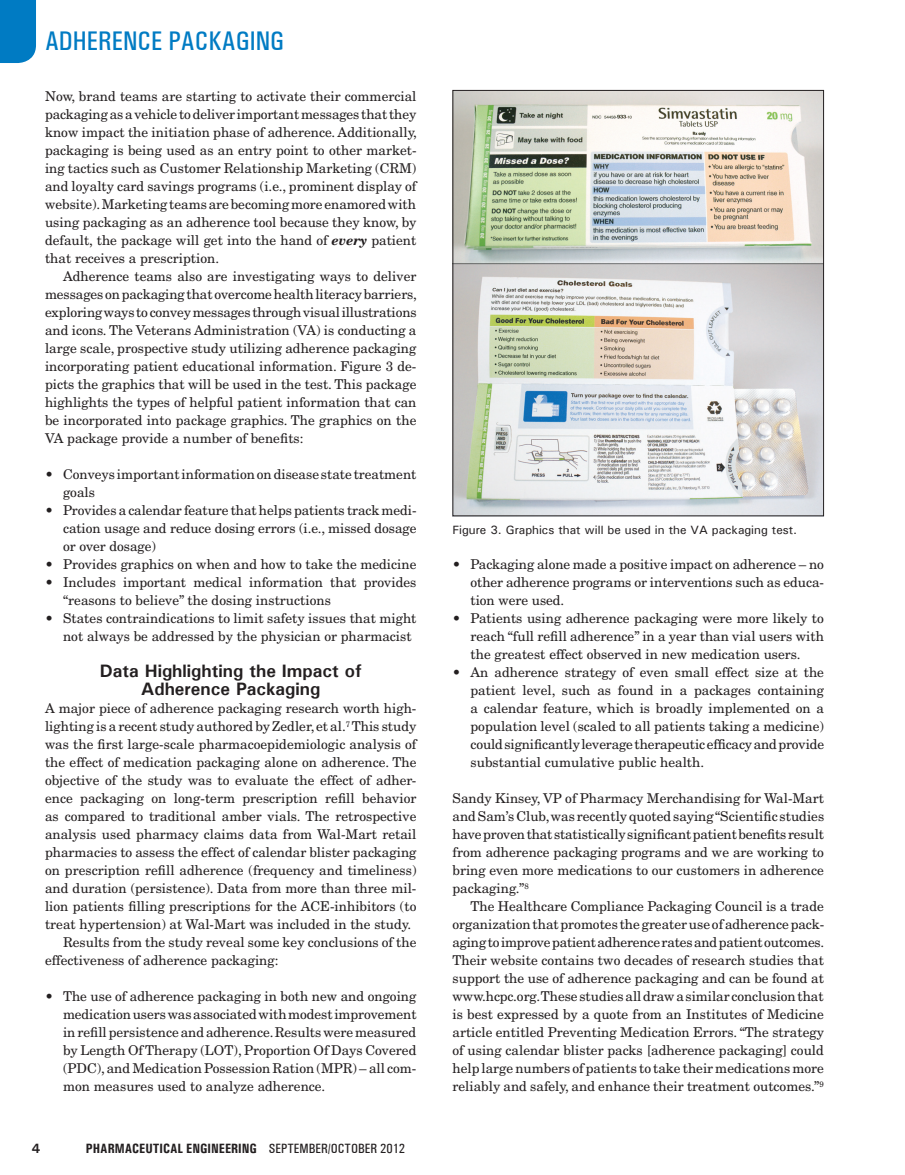
<style>
.page{position:relative;width:905px;height:1175px;background:#fff}
.page>*{position:absolute;margin:0;border:0;box-sizing:border-box;transform-origin:0 0}
.t1{font:500 condensed 27px "Univers";color:#007bc3}
.t2{font:700 18px/18px "Univers";color:#231f20;text-align:center}
.t3{font:13.5px/18px "New Century Schlbk";color:#231f20;text-align:justify}
.t4{font:700 condensed 13.5px "Univers";color:#231f20}
.t5{font:700 13.5px "Univers";color:#231f20}
.t6{font:500 12px "Univers";color:#231f20}
.s1{font-weight:700;font-style:italic}
.s2{font-weight:500}
</style>
<div class="page">
<div style="left:0;top:0;width:36px;height:63px;background:#007bc3"></div>
<img style="left:454px;top:92px;width:368px;height:422px">
<div style="left:452px;top:90px;width:372px;height:426px;border:1px solid #231f20"></div>
<h1 class="t1" style="left:45px;top:25px;width:240px">ADHERENCE PACKAGING</h1>
<p class="t3" style="left:45px;top:87px;width:373px">Now, brand teams are starting to activate their commercial</p>
<p class="t3" style="left:45px;top:105px;width:373px">packaging as a vehicle to deliver important messages that they</p>
<p class="t3" style="left:45px;top:123px;width:373px">know impact the initiation phase of adherence. Additionally,</p>
<p class="t3" style="left:45px;top:141px;width:373px">packaging is being used as an entry point to other market-</p>
<p class="t3" style="left:45px;top:159px;width:373px">ing tactics such as Customer Relationship Marketing (CRM)</p>
<p class="t3" style="left:45px;top:177px;width:373px">and loyalty card savings programs (i.e., prominent display of</p>
<p class="t3" style="left:45px;top:195px;width:372px">website). Marketing teams are becoming more enamored with</p>
<p class="t3" style="left:45px;top:213px;width:373px">using packaging as an adherence tool because they know, by</p>
<p class="t3" style="left:45px;top:231px;width:373px">default, the package will get into the hand of <span class="s1">every</span> patient</p>
<p class="t3" style="left:45px;top:249px;width:176px">that receives a prescription.</p>
<p class="t3" style="left:63px;top:267px;width:355px">Adherence teams also are investigating ways to deliver</p>
<p class="t3" style="left:45px;top:285px;width:373px">messages on packaging that overcome health literacy barriers,</p>
<p class="t3" style="left:45px;top:303px;width:373px">exploring ways to convey messages through visual illustrations</p>
<p class="t3" style="left:45px;top:321px;width:373px">and icons. The Veterans Administration (VA) is conducting a</p>
<p class="t3" style="left:45px;top:339px;width:373px">large scale, prospective study utilizing adherence packaging</p>
<p class="t3" style="left:45px;top:357px;width:373px">incorporating patient educational information. Figure 3 de-</p>
<p class="t3" style="left:45px;top:375px;width:373px">picts the graphics that will be used in the test. This package</p>
<p class="t3" style="left:45px;top:393px;width:373px">highlights the types of helpful patient information that can</p>
<p class="t3" style="left:45px;top:411px;width:373px">be incorporated into package graphics. The graphics on the</p>
<p class="t3" style="left:45px;top:429px;width:260px">VA package provide a number of benefits:</p>
<p class="t3" style="left:63px;top:465px;width:355px;text-indent:-18px">• Conveys importantinformationondisease state treatment goals</p>
<p class="t3" style="left:63px;top:501px;width:355px;text-indent:-18px">• Provides a calendar feature that helps patients track medi&shy;cation usage and reduce dosing errors (i.e., missed dosage or over dosage)</p>
<p class="t3" style="left:45px;top:555px;width:373px">• Provides graphics on when and how to take the medicine</p>
<p class="t3" style="left:63px;top:573px;width:355px;text-indent:-18px">• Includes important medical information that provides “reasons to believe” the dosing instructions</p>
<p class="t3" style="left:63px;top:609px;width:355px;text-indent:-18px">• States contraindications to limit safety issues that might not always be addressed by the physician or pharmacist</p>
<p class="t2" style="left:100px;top:661px;width:263px">Data Highlighting the Impact of<br>Adherence Packaging</p>
<p class="t3" style="left:45px;top:699px;width:373px">A major piece of adherence packaging research worth high-</p>
<p class="t3" style="left:45px;top:717px;width:373px">lighting is a recent study authored by Zedler, et al.<sup>7</sup> This study</p>
<p class="t3" style="left:45px;top:735px;width:373px">was the first large-scale pharmacoepidemiologic analysis of</p>
<p class="t3" style="left:45px;top:753px;width:373px">the effect of medication packaging alone on adherence. The</p>
<p class="t3" style="left:45px;top:771px;width:373px">objective of the study was to evaluate the effect of adher-</p>
<p class="t3" style="left:45px;top:789px;width:373px">ence packaging on long-term prescription refill behavior</p>
<p class="t3" style="left:45px;top:807px;width:373px">as compared to traditional amber vials. The retrospective</p>
<p class="t3" style="left:45px;top:825px;width:373px">analysis used pharmacy claims data from Wal-Mart retail</p>
<p class="t3" style="left:45px;top:843px;width:373px">pharmacies to assess the effect of calendar blister packaging</p>
<p class="t3" style="left:45px;top:861px;width:373px">on prescription refill adherence (frequency and timeliness)</p>
<p class="t3" style="left:45px;top:879px;width:373px">and duration (persistence). Data from more than three mil-</p>
<p class="t3" style="left:45px;top:897px;width:373px">lion patients filling prescriptions for the ACE-inhibitors (to</p>
<p class="t3" style="left:45px;top:915px;width:367px">treat hypertension) at Wal-Mart was included in the study.</p>
<p class="t3" style="left:63px;top:933px;width:355px">Results from the study reveal some key conclusions of the</p>
<p class="t3" style="left:45px;top:951px;width:235px">effectiveness of adherence packaging:</p>
<p class="t3" style="left:63px;top:987px;width:355px;text-indent:-18px">• The use of adherence packaging in both new and ongoing medication users was associated with modest improvement in refill persistence and adherence. Results were measured by Length Of Therapy (LOT), Proportion Of Days Covered (PDC), and Medication Possession Ration (MPR) – all com&shy;mon measures used to analyze adherence.</p>
<p class="t5" style="left:32px;top:1139px;width:10px">4</p>
<p class="t4" style="left:86px;top:1140px;width:321px">PHARMACEUTICAL ENGINEERING <span class="s2">SEPTEMBER/OCTOBER 2012</span></p>
<p class="t6" style="left:452px;top:522px;width:346px">Figure 3. Graphics that will be used in the VA packaging test.</p>
<p class="t3" style="left:470px;top:555px;width:355px;text-indent:-18px">• Packaging alone made a positive impact on adherence – no other adherence programs or interventions such as educa&shy;tion were used.</p>
<p class="t3" style="left:470px;top:609px;width:355px;text-indent:-18px">• Patients using adherence packaging were more likely to reach “full refill adherence” in a year than vial users with the greatest effect observed in new medication users.</p>
<p class="t3" style="left:470px;top:663px;width:355px;text-indent:-18px">• An adherence strategy of even small effect size at the patient level, such as found in a packages containing a calendar feature, which is broadly implemented on a population level (scaled to all patients taking a medicine) could significantly leverage therapeutic efficacy and provide substantial cumulative public health.</p>
<p class="t3" style="left:452px;top:789px;width:373px">Sandy Kinsey, VP of Pharmacy Merchandising for Wal-Mart</p>
<p class="t3" style="left:452px;top:807px;width:373px">and Sam’s Club, was recently quoted saying “Scientific studies</p>
<p class="t3" style="left:452px;top:825px;width:373px">have proven that statistically significant patient benefits result</p>
<p class="t3" style="left:452px;top:843px;width:373px">from adherence packaging programs and we are working to</p>
<p class="t3" style="left:452px;top:861px;width:373px">bring even more medications to our customers in adherence</p>
<p class="t3" style="left:452px;top:879px;width:78px">packaging.”<sup>8</sup></p>
<p class="t3" style="left:470px;top:897px;width:355px">The Healthcare Compliance Packaging Council is a trade</p>
<p class="t3" style="left:452px;top:915px;width:373px">organization that promotes the greater use of adherence pack-</p>
<p class="t3" style="left:452px;top:933px;width:373px">aging to improve patient adherence rates and patient outcomes.</p>
<p class="t3" style="left:452px;top:951px;width:373px">Their website contains two decades of research studies that</p>
<p class="t3" style="left:452px;top:969px;width:373px">support the use of adherence packaging and can be found at</p>
<p class="t3" style="left:452px;top:987px;width:372px">www.hcpc.org. These studies all draw a similar conclusion that</p>
<p class="t3" style="left:452px;top:1005px;width:373px">is best expressed by a quote from an Institutes of Medicine</p>
<p class="t3" style="left:452px;top:1023px;width:373px">article entitled Preventing Medication Errors. “The strategy</p>
<p class="t3" style="left:452px;top:1041px;width:373px">of using calendar blister packs [adherence packaging] could</p>
<p class="t3" style="left:452px;top:1059px;width:373px">help large numbers of patients to take their medications more</p>
<p class="t3" style="left:452px;top:1077px;width:373px">reliably and safely, and enhance their treatment outcomes.”<sup>9</sup></p>
</div>
